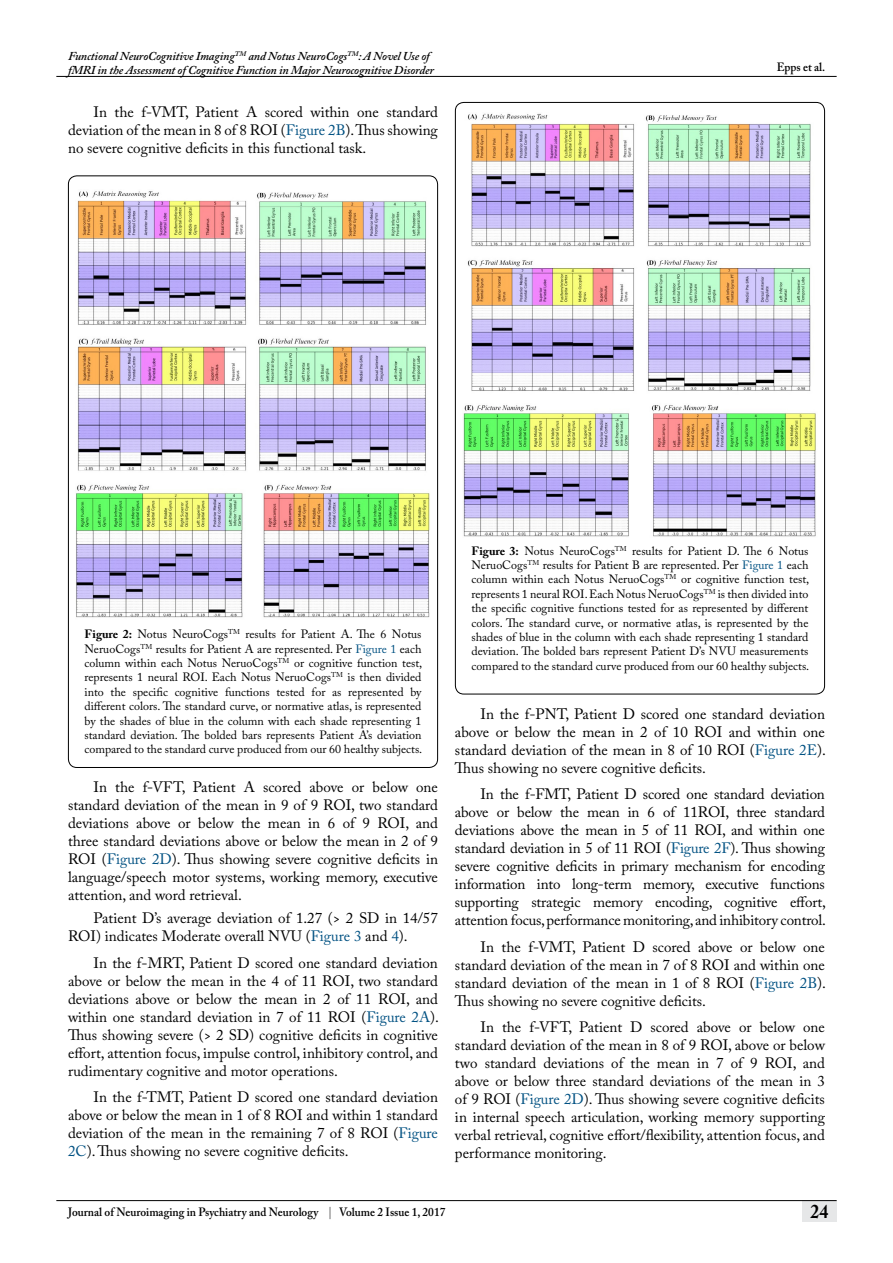
<style>
.page{position:relative;width:893px;height:1263px;background:#fff}
.page>*{position:absolute;margin:0;border:0;box-sizing:border-box;transform-origin:0 0}
.t1{font:700 19.5px "Adobe Caslon Pro";color:#000;scale:.9 1}
.t2{font:15px/18px "Adobe Caslon Pro";color:#000;text-align:justify}
.t3{font:12px/14.4px "Adobe Caslon Pro";color:#000;text-align:justify}
.t4{font:italic 600 12px/14.4px "Adobe Caslon Pro";letter-spacing:-.01em;color:#000}
.t5{font:600 12px "Adobe Caslon Pro";color:#000;scale:.95 1}
.s1{color:#005182}
.s2{font-weight:700}
.s3{color:#4d4d4f}
</style>
<div class="page">
<div style="left:802px;top:1200px;width:35px;height:21px;background:#e6e7e8"></div>
<hr style="left:56px;top:1200px;width:781px;height:1px;background:#000">
<hr style="left:56px;top:76px;width:781px;height:1px;background:#000">
<img style="left:463px;top:113px;width:353px;height:424px">
<img style="left:76px;top:191px;width:354px;height:427px">
<p class="t4" style="left:68px;top:49px;width:368px">Functional NeuroCognitive Imaging<sup>TM</sup> and Notus NeuroCogs<sup>TM</sup>: A Novel Use of fMRI in the Assessment of Cognitive Function in Major Neurocognitive Disorder</p>
<p class="t5" style="left:777px;top:60px;width:53px">Epps et al.</p>
<p class="t2" style="left:68px;top:103px;width:371px;text-indent:26px">In the f-VMT, Patient A scored within one standard deviation of the mean in 8 of 8 ROI (<span class="s1">Figure 2B</span>). Thus showing no severe cognitive deficits in this functional task.</p>
<p class="t3" style="left:85px;top:627px;width:339px"><span class="s2">Figure 2:</span> Notus NeuroCogs<sup>TM</sup> results for Patient A. The 6 Notus NeruoCogs<sup>TM</sup> results for Patient A are represented. Per <span class="s1">Figure 1</span> each column within each Notus NeruoCogs<sup>TM</sup> or cognitive function test, represents 1 neural ROI. Each Notus NeruoCogs<sup>TM</sup> is then divided into the specific cognitive functions tested for as represented by different colors. The standard curve, or normative atlas, is represented by the shades of blue in the column with each shade representing 1 standard deviation. The bolded bars represents Patient A’s deviation compared to the standard curve produced from our 60 healthy subjects.</p>
<p class="t2" style="left:68px;top:778px;width:371px;text-indent:26px">In the f-VFT, Patient A scored above or below one standard deviation of the mean in 9 of 9 ROI, two standard deviations above or below the mean in 6 of 9 ROI, and three standard deviations above or below the mean in 2 of 9<br>ROI (<span class="s1">Figure 2D</span>). Thus showing severe cognitive deficits in language/speech motor systems, working memory, executive attention, and word retrieval.</p>
<p class="t2" style="left:68px;top:909px;width:371px;text-indent:26px">Patient D’s average deviation of 1.27 (&gt; 2 SD in 14/57<br>ROI) indicates Moderate overall NVU (<span class="s1">Figure 3</span> and <span class="s1">4</span>).</p>
<p class="t2" style="left:68px;top:954px;width:372px;text-indent:26px">In the f-MRT, Patient D scored one standard deviation above or below the mean in the 4 of 11 ROI, two standard deviations above or below the mean in 2 of 11 ROI, and within one standard deviation in 7 of 11 ROI (<span class="s1">Figure 2A</span>).<br>Thus showing severe (&gt; 2 SD) cognitive deficits in cognitive effort, attention focus, impulse control, inhibitory control, and rudimentary cognitive and motor operations.</p>
<p class="t2" style="left:68px;top:1088px;width:371px;text-indent:26px">In the f-TMT, Patient D scored one standard deviation above or below the mean in 1 of 8 ROI and within 1 standard deviation of the mean in the remaining 7 of 8 ROI (<span class="s1">Figure 2C</span>). Thus showing no severe cognitive deficits.</p>
<p class="t3" style="left:471px;top:543px;width:339px"><span class="s2">Figure 3:</span> Notus NeuroCogs<sup>TM</sup> results for Patient D. The 6 Notus NeruoCogs<sup>TM</sup> results for Patient B are represented. Per <span class="s1">Figure 1</span> each column within each Notus NeruoCogs<sup>TM</sup> or cognitive function test, represents 1 neural ROI. Each Notus NeruoCogs<sup>TM</sup> is then divided into the specific cognitive functions tested for as represented by different colors. The standard curve, or normative atlas, is represented by the shades of blue in the column with each shade representing 1 standard deviation. The bolded bars represent Patient D’s NVU measurements compared to the standard curve produced from our 60 healthy subjects.</p>
<p class="t2" style="left:455px;top:705px;width:372px;text-indent:26px">In the f-PNT, Patient D scored one standard deviation above or below the mean in 2 of 10 ROI and within one standard deviation of the mean in 8 of 10 ROI (<span class="s1">Figure 2E</span>).<br>Thus showing no severe cognitive deficits.</p>
<p class="t2" style="left:455px;top:785px;width:372px;text-indent:26px">In the f-FMT, Patient D scored one standard deviation above or below the mean in 6 of 11ROI, three standard deviations above the mean in 5 of 11 ROI, and within one standard deviation in 5 of 11 ROI (<span class="s1">Figure 2F</span>). Thus showing severe cognitive deficits in primary mechanism for encoding information into long-term memory, executive functions supporting strategic memory encoding, cognitive effort, attention focus, performance monitoring, and inhibitory control.</p>
<p class="t2" style="left:455px;top:938px;width:373px;text-indent:26px">In the f-VMT, Patient D scored above or below one standard deviation of the mean in 7 of 8 ROI and within one standard deviation of the mean in 1 of 8 ROI (<span class="s1">Figure 2B</span>).<br>Thus showing no severe cognitive deficits.</p>
<p class="t2" style="left:455px;top:1018px;width:371px;text-indent:26px">In the f-VFT, Patient D scored above or below one standard deviation of the mean in 8 of 9 ROI, above or below two standard deviations of the mean in 7 of 9 ROI, and above or below three standard deviations of the mean in 3 of 9 ROI (<span class="s1">Figure 2D</span>). Thus showing severe cognitive deficits in internal speech articulation, working memory supporting verbal retrieval, cognitive effort/flexibility, attention focus, and performance monitoring.</p>
<p class="t5" style="left:68px;top:1204px;width:399px">Journal of Neuroimaging in Psychiatry and Neurology <span class="s3">|</span> Volume 2 Issue 1, 2017</p>
<h1 class="t1" style="left:811px;top:1200px;width:21px">24</h1>
</div>
